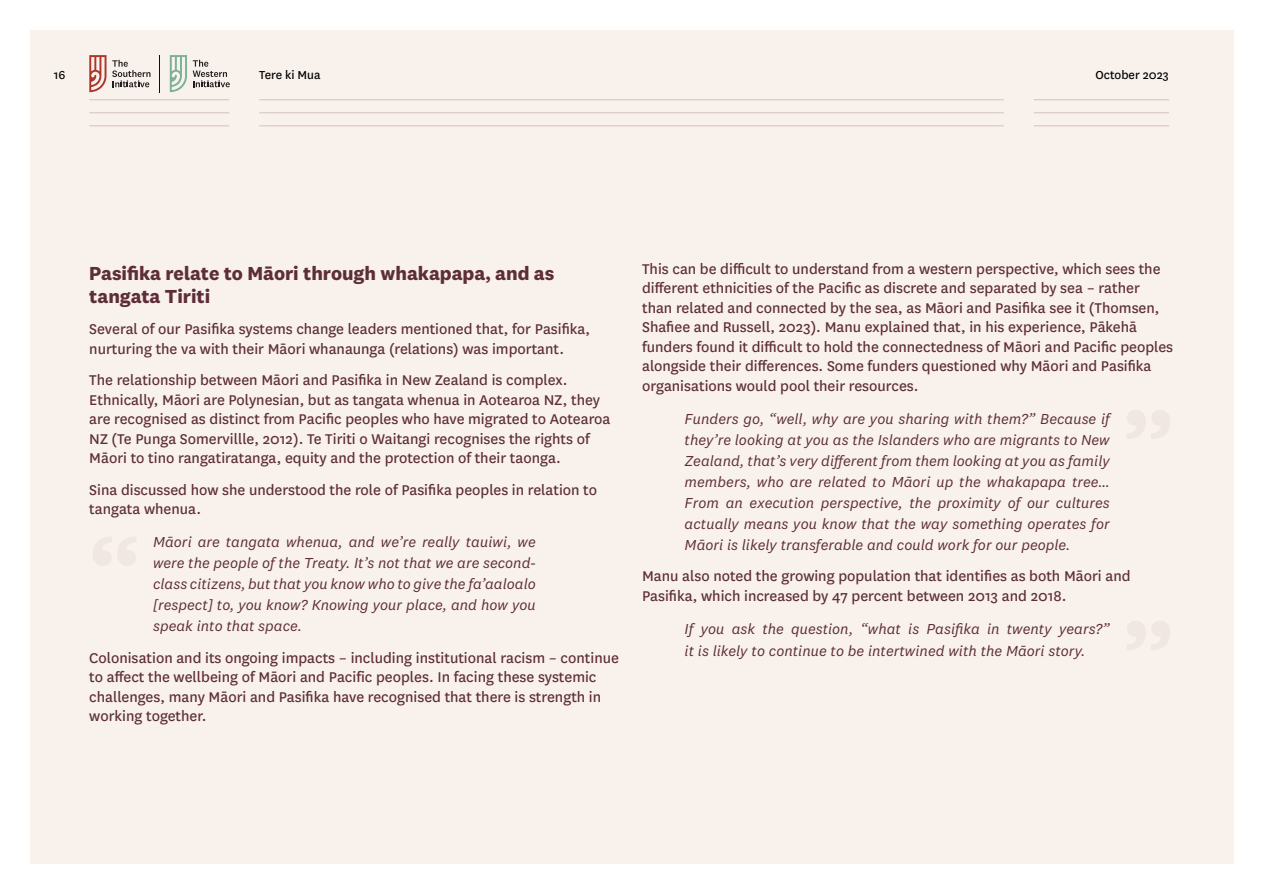
<style>
.page{position:relative;width:1263px;height:893px;background:#fff}
.page>*{position:absolute;margin:0;border:0;box-sizing:border-box;transform-origin:0 0}
.t1{font:700 19.5px/22.5px "National 2";color:#5e2e38}
.t2{font:16.5px/19.5px "National";color:#5e2e38}
.t3{font:italic 15px/21px "National 2";color:#5e2e38;text-align:justify}
.t4{font:13.5px "National";color:#000}
</style>
<div class="page">
<div style="left:30px;top:30px;width:1203px;height:833px;background:#f8f1ec"></div>
<hr style="left:89px;top:99px;width:140px;height:1px;background:#5e2e38">
<hr style="left:89px;top:112px;width:140px;height:1px;background:#5e2e38">
<hr style="left:89px;top:125px;width:140px;height:1px;background:#5e2e38">
<hr style="left:259px;top:99px;width:745px;height:1px;background:#5e2e38">
<hr style="left:259px;top:112px;width:745px;height:1px;background:#5e2e38">
<hr style="left:259px;top:125px;width:745px;height:1px;background:#5e2e38">
<hr style="left:1034px;top:99px;width:135px;height:1px;background:#5e2e38">
<hr style="left:1034px;top:112px;width:135px;height:1px;background:#5e2e38">
<hr style="left:1034px;top:125px;width:135px;height:1px;background:#5e2e38">
<hr style="left:159px;top:55px;width:1px;height:37px;background:#001030">
<svg style="left:112px;top:60px;width:38px;height:27px"></svg>
<svg style="left:89px;top:55px;width:17px;height:37px"></svg>
<svg style="left:193px;top:60px;width:37px;height:27px"></svg>
<svg style="left:170px;top:55px;width:17px;height:37px"></svg>
<p class="t4" style="left:54px;top:66px;width:13px">16</p>
<p class="t4" style="left:259px;top:66px;width:63px">Tere ki Mua</p>
<p class="t4" style="left:1095px;top:66px;width:75px">October 2023</p>
<p class="t1" style="left:89px;top:262px;width:467px">Pasifika relate to Māori through whakapapa, and as tangata Tiriti</p>
<p class="t2" style="left:89px;top:319px;width:502px">Several of our Pasifika systems change leaders mentioned that, for Pasifika, nurturing the va with their Māori whanaunga (relations) was important.</p>
<p class="t2" style="left:89px;top:370px;width:523px">The relationship between Māori and Pasifika in New Zealand is complex.<br>Ethnically, Māori are Polynesian, but as tangata whenua in Aotearoa NZ, they are recognised as distinct from Pacific peoples who have migrated to Aotearoa NZ (Te Punga Somervillle, 2012). Te Tiriti o Waitangi recognises the rights of Māori to tino rangatiratanga, equity and the protection of their taonga.</p>
<p class="t2" style="left:89px;top:479px;width:509px">Sina discussed how she understood the role of Pasifika peoples in relation to tangata whenua.</p>
<p class="t3" style="left:153px;top:532px;width:384px">Māori are tangata whenua, and we’re really tauiwi, we were the people of the Treaty. It’s not that we are second&shy;class citizens, but that you know who to give the fa’aaloalo [respect] to, you know? Knowing your place, and how you speak into that space.</p>
<p class="t2" style="left:89px;top:647px;width:531px">Colonisation and its ongoing impacts – including institutional racism – continue to affect the wellbeing of Māori and Pacific peoples. In facing these systemic challenges, many Māori and Pasifika have recognised that there is strength in working together.</p>
<p class="t2" style="left:642px;top:258px;width:532px">This can be difficult to understand from a western perspective, which sees the different ethnicities of the Pacific as discrete and separated by sea – rather than related and connected by the sea, as Māori and Pasifika see it (Thomsen, Shafiee and Russell, 2023). Manu explained that, in his experience, Pākehā funders found it difficult to hold the connectedness of Māori and Pacific peoples alongside their differences. Some funders questioned why Māori and Pasifika organisations would pool their resources.</p>
<p class="t3" style="left:685px;top:408px;width:427px">Funders go, “well, why are you sharing with them?” Because if they’re looking at you as the Islanders who are migrants to New Zealand, that’s very different from them looking at you as family members, who are related to Māori up the whakapapa tree… From an execution perspective, the proximity of our cultures actually means you know that the way something operates for Māori is likely transferable and could work for our people.</p>
<p class="t2" style="left:642px;top:565px;width:490px">Manu also noted the growing population that identifies as both Māori and<br>Pasifika, which increased by 47 percent between 2013 and 2018.</p>
<p class="t3" style="left:685px;top:617px;width:427px;line-height:22.5px">If you ask the question, “what is Pasifika in twenty years?” it is likely to continue to be intertwined with the Māori story.</p>
</div>
